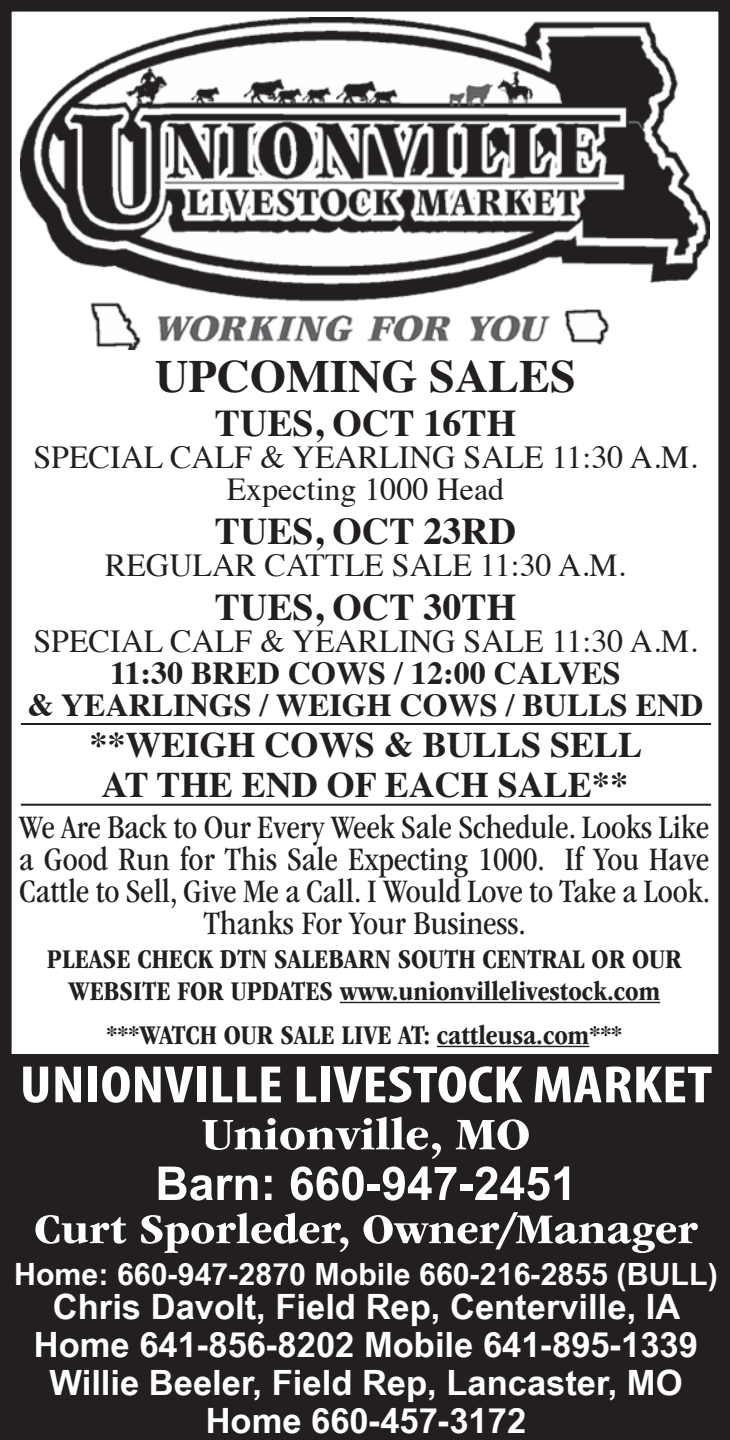
<style>
.page{position:relative;width:730px;height:1440px;background:#fff}
.page>*{position:absolute;margin:0;border:0;box-sizing:border-box;transform-origin:0 0}
.t1{font:700 condensed 52.8px "Myriad Pro";color:#fff;scale:1.21 1}
.t2{font:700 46.8px "Arial Narrow";color:#fff;scale:1.21 1}
.t3{font:700 condensed 46.8px "ITC Garamond Std";color:#fff;scale:1.21 1}
.t4{font:700 46.4px "Times";color:#231f20}
.t5{font:700 condensed 43.6px "ITC Garamond Std";color:#fff;scale:1.21 1}
.t6{font:700 38px "Times";color:#231f20}
.t7{font:700 36px/40px "Times";color:#231f20;text-align:center}
.t8{font:700 34.8px/38px "Arial Narrow";color:#fff;text-align:center;scale:1.21 1}
.t9{font:condensed 34px/32px "ITC Garamond Std";color:#231f20;text-align:center}
.t10{font:32px/32px "Times";color:#231f20;text-align:center}
.t11{font:700 32px/32px "Times";color:#231f20;text-align:center}
.t12{font:700 30.8px "Arial Narrow";color:#fff;scale:1.21 1}
.t13{font:700 condensed 28px/32px "ITC Garamond Std";color:#231f20;text-align:center}
</style>
<div class="page">
<div style="left:0;top:0;width:729px;height:1440px;border:12px solid #231f20"></div>
<img style="left:20px;top:18px;width:689px;height:332px">
<div style="left:1px;top:1055px;width:728px;height:385px;background:#231f20"></div>
<hr style="left:21px;top:723px;width:689px;height:2px;background:#231f20">
<hr style="left:21px;top:804px;width:689px;height:2px;background:#231f20">
<hr style="left:339px;top:1002px;width:320px;height:1px;background:#231f20">
<hr style="left:436px;top:1046px;width:153px;height:1px;background:#231f20">
<h3 class="t4" style="left:155px;top:331px;width:422px">UPCOMING SALES</h3>
<p class="t6" style="left:214px;top:386px;width:303px">TUES, OCT 16TH</p>
<p class="t10" style="left:33px;top:438px;width:665px">SPECIAL CALF &amp; YEARLING SALE 11:30 A.M.<br>Expecting 1000 Head</p>
<p class="t6" style="left:214px;top:494px;width:302px">TUES, OCT 23RD</p>
<p class="t10" style="left:105px;top:546px;width:521px">REGULAR CATTLE SALE 11:30 A.M.</p>
<p class="t6" style="left:214px;top:570px;width:303px">TUES, OCT 30TH</p>
<p class="t10" style="left:33px;top:622px;width:665px">SPECIAL CALF &amp; YEARLING SALE 11:30 A.M.</p>
<p class="t11" style="left:28px;top:653px;width:676px">11:30 BRED COWS / 12:00 CALVES<br>&amp; YEARLINGS / WEIGH COWS / BULLS END</p>
<p class="t7" style="left:89px;top:722px;width:554px">**WEIGH COWS &amp; BULLS SELL<br>AT THE END OF EACH SALE**</p>
<p class="t9" style="left:19px;top:811px;width:692px">We Are Back to Our Every Week Sale Schedule. Looks Like a Good Run for This Sale Expecting 1000. If You Have Cattle to Sell, Give Me a Call. I Would Love to Take a Look.<br>Thanks For Your Business.</p>
<p class="t13" style="left:47px;top:943px;width:636px">PLEASE CHECK DTN SALEBARN SOUTH CENTRAL OR OUR<br>WEBSITE FOR UPDATES www.unionvillelivestock.com</p>
<p class="t13" style="left:106px;top:1019px;width:68px">***Watch</p>
<p class="t13" style="left:224px;top:1019px;width:18px">our</p>
<p class="t13" style="left:280px;top:1019px;width:343px">sale live at: cattleusa.com***</p>
<h1 class="t1" style="left:20px;top:1052px;width:573px">UNIONVILLE LIVESTOCK MARKET</h1>
<h2 class="t3" style="left:201px;top:1108px;width:273px">Unionville, MO</h2>
<h2 class="t2" style="left:155px;top:1148px;width:349px">Barn: 660-947-2451</h2>
<p class="t5" style="left:34px;top:1205px;width:550px">Curt Sporleder, Owner/Manager</p>
<p class="t12" style="left:14px;top:1250px;width:582px">Home: 660-947-2870 Mobile 660-216-2855 (BULL)</p>
<p class="t8" style="left:34px;top:1286px;width:550px">Chris Davolt, Field Rep, Centerville, IA Home 641-856-8202 Mobile 641-895-1339<br>Willie Beeler, Field Rep, Lancaster, MO Home 660-457-3172</p>
</div>
